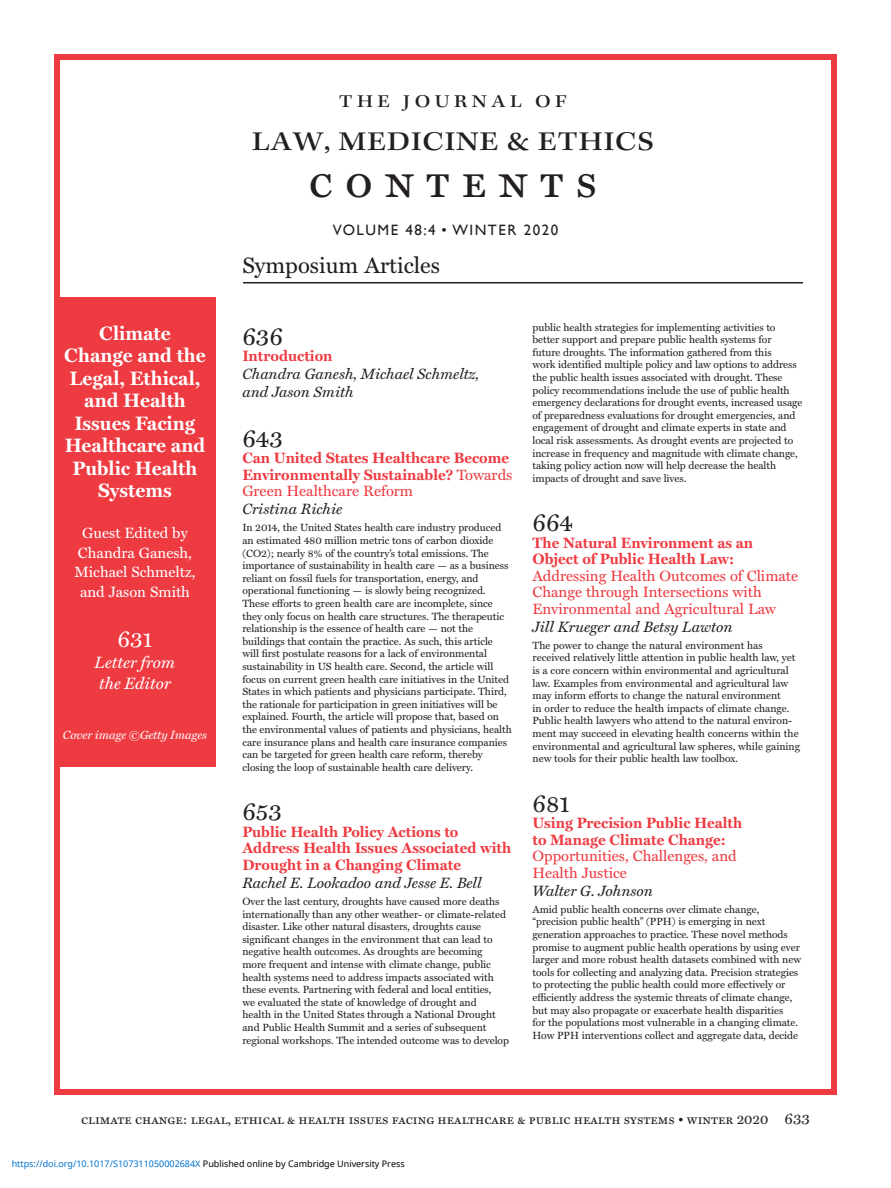
<style>
.page{position:relative;width:891px;height:1188px;background:#fff}
.page>*{position:absolute;margin:0;border:0;box-sizing:border-box;transform-origin:0 0}
.t1{font:46.5px "Miller Text Roman SC";letter-spacing:.25em;color:#231f20}
.t2{font:500 expanded 27px "Kepler Std";letter-spacing:.035em;color:#231f20}
.t3{font:24px "Miller Text";color:#231f20}
.toc_head{font:22.5px "Miller Text";color:#231f20}
.t4{font:22.5px "Miller Text";color:#fff}
.toc_body{font:700 19.5px/22.5px "Miller Text";color:#fff;text-align:center}
.t5{font:500 expanded 18px "Kepler Std";letter-spacing:.25em;color:#231f20}
.t6{font:italic 16.5px/21px "Miller Text";color:#fff}
.toc_title_Bold{font:700 15px/16.5px "Miller Text";color:#ee3a41}
.toc_title_Bold-2{font:15px/16.5px "Miller Text";color:#ee3a41}
.toc_author{font:italic 15px/18px "Miller Text";color:#231f20}
.toc_body-2{font:15px/19.5px "Miller Text";color:#fff;text-align:center}
.t7{font:15px "Gill Sans";letter-spacing:.1em;color:#231f20}
.t8{font:13.5px "Miller Text Roman SC";color:#231f20}
.t9{font:italic 12px "Miller Text";letter-spacing:-.01em;color:#fff}
.toc_body-3{font:10.5px/12.6px "Miller Text";letter-spacing:-.005em;color:#231f20}
.t10{font:9px "Noto Sans";color:#0172cf}
.s1{font-weight:400}
.s2{font-weight:700}
.s3{font-family:"Miller Text";font-size:15px}
.s4{color:#000}
</style>
<div class="page">
<div style="left:54px;top:54px;width:783px;height:1041px;border:6px solid #ee3a41"></div>
<hr style="left:243px;top:282px;width:560px;height:1px;background:#231f20">
<div style="left:54px;top:297px;width:162px;height:470px;background:#ee3a41"></div>
<h3 class="t5" style="left:339px;top:90px;width:229px">THE JOURNAL OF</h3>
<h2 class="t2" style="left:252px;top:126px;width:403px">LAW, MEDICINE &amp; ETHICS</h2>
<h1 class="t1" style="left:309px;top:153px;width:290px">contents</h1>
<h3 class="t7" style="left:333px;top:221px;width:227px">VOLUME 48:4 • WINTER 2020</h3>
<p class="toc_body" style="left:64px;top:322px;width:143px">Climate<br>Change and the<br>Legal, Ethical, and Health<br>Issues Facing<br>Healthcare and<br>Public Health<br>Systems</p>
<p class="toc_body-2" style="left:75px;top:523px;width:122px">Guest Edited by<br>Chandra Ganesh,<br>Michael Schmeltz, and Jason Smith</p>
<p class="t4" style="left:118px;top:626px;width:36px">631</p>
<p class="t6" style="left:95px;top:652px;width:82px">Letter from the Editor</p>
<p class="t9" style="left:63px;top:728px;width:146px">Cover image ©Getty Images</p>
<p class="toc_head" style="left:242px;top:252px;width:199px">Symposium Articles</p>
<p class="t3" style="left:242px;top:323px;width:42px">636</p>
<p class="toc_title_Bold" style="left:242px;top:348px;width:92px">Introduction</p>
<p class="toc_author" style="left:242px;top:365px;width:238px">Chandra Ganesh, Michael Schmeltz, and Jason Smith</p>
<p class="t3" style="left:242px;top:424px;width:42px">643</p>
<p class="toc_title_Bold" style="left:242px;top:450px;width:272px">Can United States Healthcare Become<br>Environmentally Sustainable? <span class="s1">Towards<br>Green Healthcare Reform</span></p>
<p class="toc_author" style="left:242px;top:500px;width:101px">Cristina Richie</p>
<p class="toc_body-3" style="left:242px;top:522px;width:271px">In 2014, the United States health care industry produced an estimated 480 million metric tons of carbon dioxide (CO2); nearly 8% of the country’s total emissions. The importance of sustainability in health care — as a business reliant on fossil fuels for transportation, energy, and operational functioning — is slowly being recognized.<br>These efforts to green health care are incomplete, since they only focus on health care structures. The therapeutic relationship is the essence of health care — not the buildings that contain the practice. As such, this article will first postulate reasons for a lack of environmental sustainability in US health care. Second, the article will focus on current green health care initiatives in the United States in which patients and physicians participate. Third, the rationale for participation in green initiatives will be explained. Fourth, the article will propose that, based on the environmental values of patients and physicians, health care insurance plans and health care insurance companies can be targeted for green health care reform, thereby closing the loop of sustainable health care delivery.</p>
<p class="t3" style="left:242px;top:798px;width:41px">653</p>
<p class="toc_title_Bold" style="left:242px;top:823px;width:270px">Public Health Policy Actions to<br>Address Health Issues Associated with<br>Drought in a Changing Climate</p>
<p class="toc_author" style="left:242px;top:874px;width:241px">Rachel E. Lookadoo and Jesse E. Bell</p>
<p class="toc_body-3" style="left:242px;top:895px;width:268px">Over the last century, droughts have caused more deaths internationally than any other weather- or climate-related disaster. Like other natural disasters, droughts cause significant changes in the environment that can lead to negative health outcomes. As droughts are becoming<br>more frequent and intense with climate change, public health systems need to address impacts associated with these events. Partnering with federal and local entities,<br>we evaluated the state of knowledge of drought and<br>health in the United States through a National Drought and Public Health Summit and a series of subsequent regional workshops. The intended outcome was to develop</p>
<p class="toc_body-3" style="left:532px;top:321px;width:272px">public health strategies for implementing activities to better support and prepare public health systems for<br>future droughts. The information gathered from this<br>work identified multiple policy and law options to address the public health issues associated with drought. These policy recommendations include the use of public health emergency declarations for drought events, increased usage of preparedness evaluations for drought emergencies, and engagement of drought and climate experts in state and local risk assessments. As drought events are projected to increase in frequency and magnitude with climate change, taking policy action now will help decrease the health impacts of drought and save lives.</p>
<p class="t3" style="left:532px;top:509px;width:42px">664</p>
<p class="toc_title_Bold-2" style="left:532px;top:534px;width:267px"><span class="s2">The Natural Environment as an Object of Public Health Law:<br></span>Addressing Health Outcomes of Climate Change through Intersections with Environmental and Agricultural Law</p>
<p class="toc_author" style="left:532px;top:617px;width:202px">Jill Krueger and Betsy Lawton</p>
<p class="toc_body-3" style="left:532px;top:639px;width:269px">The power to change the natural environment has received relatively little attention in public health law, yet is a core concern within environmental and agricultural law. Examples from environmental and agricultural law may inform efforts to change the natural environment<br>in order to reduce the health impacts of climate change.<br>Public health lawyers who attend to the natural environ&shy;ment may succeed in elevating health concerns within the environmental and agricultural law spheres, while gaining new tools for their public health law toolbox.</p>
<p class="t3" style="left:532px;top:789px;width:39px">681</p>
<p class="toc_title_Bold" style="left:532px;top:815px;width:211px">Using Precision Public Health to Manage Climate Change:<br><span class="s1">Opportunities, Challenges, and<br>Health Justice</span></p>
<p class="toc_author" style="left:532px;top:881px;width:122px">Walter G. Johnson</p>
<p class="toc_body-3" style="left:532px;top:903px;width:270px">Amid public health concerns over climate change, “precision public health” (PPH) is emerging in next generation approaches to practice. These novel methods promise to augment public health operations by using ever larger and more robust health datasets combined with new tools for collecting and analyzing data. Precision strategies to protecting the public health could more effectively or efficiently address the systemic threats of climate change, but may also propagate or exacerbate health disparities<br>for the populations most vulnerable in a changing climate.<br>How PPH interventions collect and aggregate data, decide</p>
<p class="t8" style="left:81px;top:1111px;width:731px">climate change: legal, ethical &amp; health issues facing healthcare &amp; public health systems • winter 2020 <span class="s3">633</span></p>
<p class="t10" style="left:12px;top:1157px;width:395px">https://doi.org/10.1017/S107311050002684X <span class="s4">Published online by Cambridge University Press</span></p>
</div>
